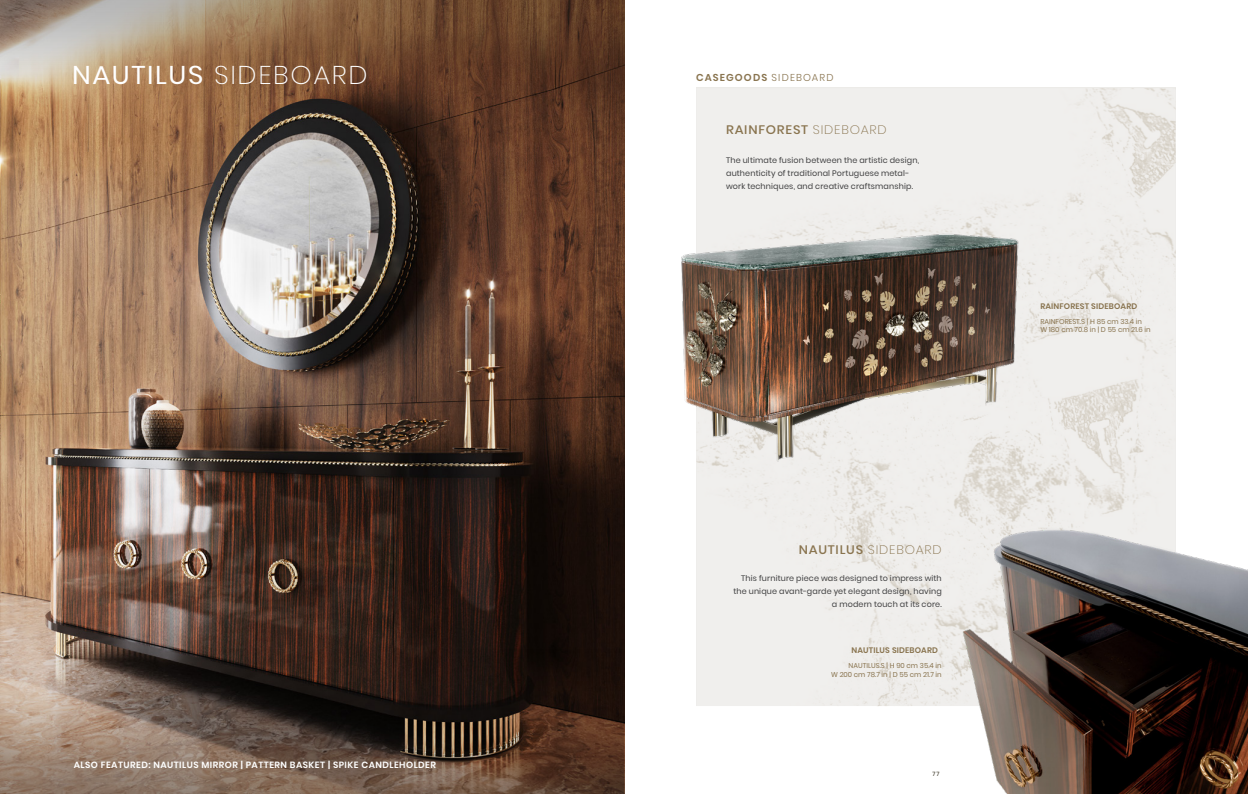
<style>
.page{position:relative;width:1248px;height:794px;background:#fff}
.page>*{position:absolute;margin:0;border:0;box-sizing:border-box;transform-origin:0 0}
.heading{font:200 25.6px "Poppins";letter-spacing:.06em;color:#fff;scale:1.05 1}
.medium{font:500 12.4px "Poppins";letter-spacing:.06em;color:#89744f;scale:1.05 1}
.medium-2{font:200 12.4px "Poppins";letter-spacing:.06em;color:#89744f;scale:1.05 1}
.colecção__outras{font:600 10px "Poppins";letter-spacing:.11em;color:#89744f}
.size{font:600 9px "Poppins";letter-spacing:.05em;color:#fff}
.Estilo_de_parágrafo{font:8px/13px "Poppins";letter-spacing:.02em;color:#3e3e3f}
.size-2{font:600 8px "Poppins";letter-spacing:.02em;color:#89744f}
.size-3{font:7px "Poppins";color:#89744f}
.t1{font:500 6px "Poppins";color:#544f42}
.s1{font-weight:400}
.s2{font-weight:300}
.s3{font-weight:200}
.s4{font-weight:500}
</style>
<div class="page">
<img style="left:696px;top:88px;width:479px;height:618px">
<img style="left:0;top:335px;width:624px;height:459px">
<img style="left:0;top:456px;width:623px;height:338px">
<img style="left:0;top:0;width:624px;height:335px">
<img style="left:941px;top:507px;width:306px;height:287px">
<img style="left:681px;top:203px;width:350px;height:279px">
<p class="heading" style="left:72px;top:60px;width:283px"><span class="s1">NAUTILUS</span> SIDEBOARD</p>
<p class="size" style="left:74px;top:759px;width:364px">ALSO FEATURED: NAUTILUS MIRROR | PATTERN BASKET | SPIKE CANDLEHOLDER</p>
<p class="colecção__outras" style="left:696px;top:72px;width:139px">CASEGOODS <span class="s2">SIDEBOARD</span></p>
<p class="medium" style="left:726px;top:122px;width:154px">RAINFOREST <span class="s3">SIDEBOARD</span></p>
<p class="Estilo_de_parágrafo" style="left:726px;top:154px;width:194px">The ultimate fusion between the artistic design, authenticity of traditional Portuguese metal&shy;work techniques, and creative craftsmanship.</p>
<p class="medium-2" style="left:798px;top:542px;width:138px"><span class="s4">NAUTILUS</span> SIDEBOARD</p>
<p class="Estilo_de_parágrafo" style="left:741px;top:571px;width:202px">This furniture piece was designed to impress with</p>
<p class="Estilo_de_parágrafo" style="left:733px;top:584px;width:210px">the unique avant-garde yet elegant design, having</p>
<p class="Estilo_de_parágrafo" style="left:831px;top:597px;width:111px">a modern touch at its core.</p>
<p class="size-2" style="left:851px;top:646px;width:88px">NAUTILUS SIDEBOARD</p>
<p class="size-3" style="left:848px;top:661px;width:95px">NAUTILUS.S | H 90 cm 35.4 in</p>
<p class="size-3" style="left:831px;top:670px;width:112px">W 200 cm 78.7 in | D 55 cm 21.7 in</p>
<p class="t1" style="left:932px;top:770px;width:8px">77</p>
<p class="size-2" style="left:1040px;top:301px;width:98px">RAINFOREST SIDEBOARD</p>
<p class="size-3" style="left:1040px;top:317px;width:103px">RAINFOREST.S | H 85 cm 33.4 in</p>
<p class="size-3" style="left:1040px;top:326px;width:112px">W 180 cm 70.8 in | D 55 cm 21.6 in</p>
</div>
